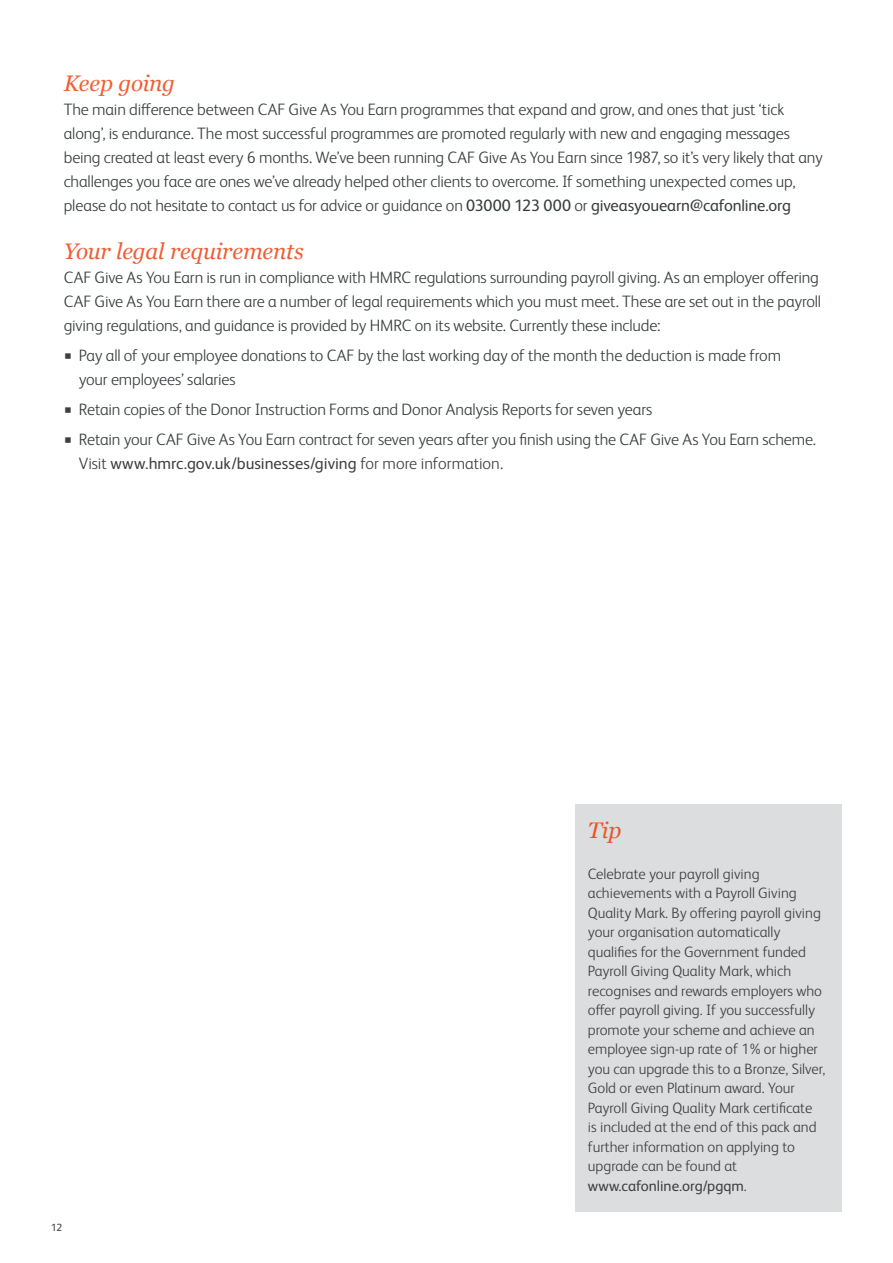
<style>
.page{position:relative;width:893px;height:1263px;background:#fff}
.page>*{position:absolute;margin:0;border:0;box-sizing:border-box;transform-origin:0 0}
.t1{font:italic 22.5px "Georgia";letter-spacing:-.01em;color:#f15e34}
.t2{font:italic 22.5px "Georgia";color:#ec5328}
.t3{font:300 16.5px/24px "FS Albert Pro";letter-spacing:-.01em;color:#373c3e}
.t4{font:300 15px/19.5px "FS Albert Pro";color:#3e3e3f}
.t5{font:10.5px "FS Albert Pro";color:#3e3e3f}
.s1{font-weight:400}
.s2{font-family:"Arial";font-weight:400;font-size:24px;color:#3e3e3f}
.s3{color:#3e3e3f}
.s4{font-weight:400;color:#3e3e3f}
</style>
<div class="page">
<div style="left:575px;top:805px;width:267px;height:407px;background:#dcdddf"></div>
<h1 class="t1" style="left:64px;top:69px;width:113px">Keep going</h1>
<p class="t3" style="left:64px;top:97px;width:760px">The main difference between CAF Give As You Earn programmes that expand and grow, and ones that just ‘tick along’, is endurance. The most successful programmes are promoted regularly with new and engaging messages being created at least every 6 months. We’ve been running CAF Give As You Earn since 1987, so it’s very likely that any challenges you face are ones we’ve already helped other clients to overcome. If something unexpected comes up, please do not hesitate to contact us for advice or guidance on <span class="s1">03000 123 000</span> or <span class="s1">giveasyouearn@cafonline.org</span></p>
<h1 class="t1" style="left:64px;top:237px;width:241px">Your legal requirements</h1>
<p class="t3" style="left:64px;top:265px;width:759px">CAF Give As You Earn is run in compliance with HMRC regulations surrounding payroll giving. As an employer offering<br>CAF Give As You Earn there are a number of legal requirements which you must meet. These are set out in the payroll giving regulations, and guidance is provided by HMRC on its website. Currently these include:</p>
<p class="t3" style="left:79px;top:343px;width:704px;text-indent:-15px"><span class="s2">▪</span> Pay all of your employee donations to CAF by the last working day of the month the deduction is made from your employees’ salaries</p>
<p class="t3" style="left:64px;top:397px;width:590px"><span class="s2">▪</span> Retain copies of the Donor Instruction Forms and Donor Analysis Reports for seven years</p>
<p class="t3" style="left:79px;top:427px;width:739px;text-indent:-15px"><span class="s2">▪</span> Retain your CAF Give As You Earn contract for seven years after you finish using the CAF Give As You Earn scheme.<br><span class="s3">Visit</span> <span class="s4">www.hmrc.gov.uk/businesses/giving</span> <span class="s3">for more information.</span></p>
<p class="t5" style="left:51px;top:1219px;width:13px">12</p>
<h1 class="t2" style="left:588px;top:816px;width:35px">Tip</h1>
<p class="t4" style="left:588px;top:863px;width:239px">Celebrate your payroll giving achievements with a Payroll Giving Quality Mark. By offering payroll giving your organisation automatically qualifies for the Government funded Payroll Giving Quality Mark, which recognises and rewards employers who offer payroll giving. If you successfully promote your scheme and achieve an employee sign-up rate of 1% or higher you can upgrade this to a Bronze, Silver, Gold or even Platinum award. Your Payroll Giving Quality Mark certificate<br>is included at the end of this pack and further information on applying to upgrade can be found at <span class="s1">www.cafonline.org/pgqm</span>.</p>
</div>
